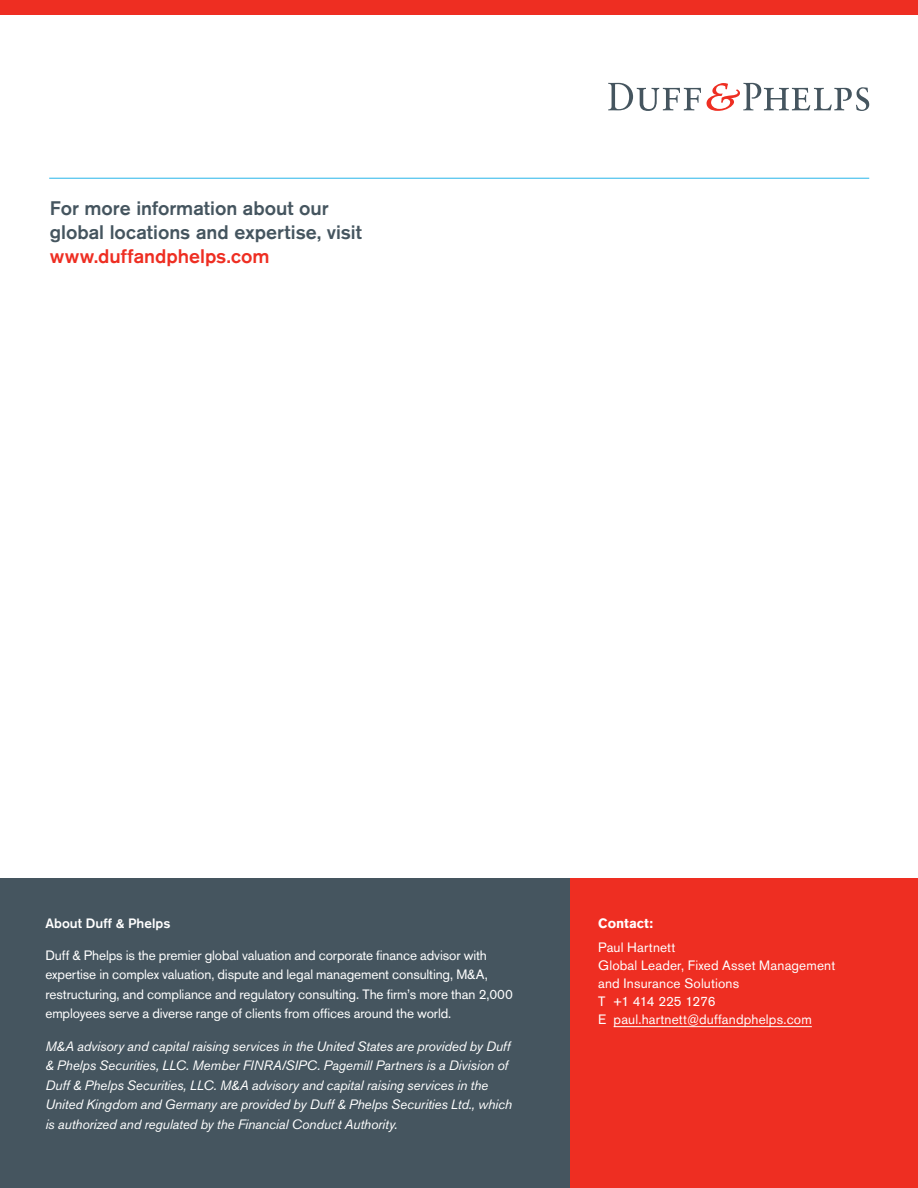
<style>
.page{position:relative;width:918px;height:1188px;background:#fff}
.page>*{position:absolute;margin:0;border:0;box-sizing:border-box;transform-origin:0 0}
.Intro{font:500 19.5px/24px "Akzidenz Grotesk BQ";color:#45555f}
.Body_Text{font:italic 13.5px/19.5px "Akzidenz Grotesk BQ";letter-spacing:-.01em;color:#fff}
.Body_Text-2{font:13.5px/19.5px "Akzidenz Grotesk BQ";letter-spacing:-.01em;color:#fff}
.Body_Subheads{font:13.5px/18px "Akzidenz Grotesk BQ";letter-spacing:.01em;color:#fff}
.Body_Subheads-2{font:500 13.5px "Akzidenz Grotesk BQ";letter-spacing:.005em;color:#fff}
.Body_Subheads-3{font:700 13.5px "Akzidenz Grotesk BQ";color:#fff}
.s1{color:#ee2e22}
</style>
<div class="page">
<div style="left:0;top:879px;width:915px;height:309px;background:#45555f"></div>
<div style="left:571px;top:879px;width:347px;height:309px;background:#ee2e22"></div>
<hr style="left:614px;top:1026px;width:198px;height:1px;background:#fff">
<hr style="left:49px;top:178px;width:820px;height:1px;background:#26b6ea">
<div style="left:0;top:0;width:918px;height:14px;background:#ee2e22"></div>
<svg style="left:608px;top:83px;width:93px;height:28px"></svg>
<svg style="left:707px;top:83px;width:162px;height:28px"></svg>
<p class="Intro" style="left:50px;top:196px;width:313px">For more information about our global locations and expertise, visit <span class="s1">www.duffandphelps.com</span></p>
<p class="Body_Subheads-2" style="left:45px;top:915px;width:126px">About Duff &amp; Phelps</p>
<p class="Body_Text-2" style="left:45px;top:945px;width:469px">Duff &amp; Phelps is the premier global valuation and corporate finance advisor with expertise in complex valuation, dispute and legal management consulting, M&amp;A, restructuring, and compliance and regulatory consulting. The firm’s more than 2,000 employees serve a diverse range of clients from offices around the world.</p>
<p class="Body_Text" style="left:45px;top:1036px;width:468px">M&amp;A advisory and capital raising services in the United States are provided by Duff &amp; Phelps Securities, LLC. Member FINRA/SIPC. Pagemill Partners is a Division of Duff &amp; Phelps Securities, LLC. M&amp;A advisory and capital raising services in the United Kingdom and Germany are provided by Duff &amp; Phelps Securities Ltd., which is authorized and regulated by the Financial Conduct Authority.</p>
<p class="Body_Subheads-3" style="left:598px;top:915px;width:56px">Contact:</p>
<p class="Body_Subheads" style="left:598px;top:938px;width:239px">Paul Hartnett<br>Global Leader, Fixed Asset Management and Insurance Solutions<br>T +1 414 225 1276<br>E paul.hartnett@duffandphelps.com</p>
</div>
